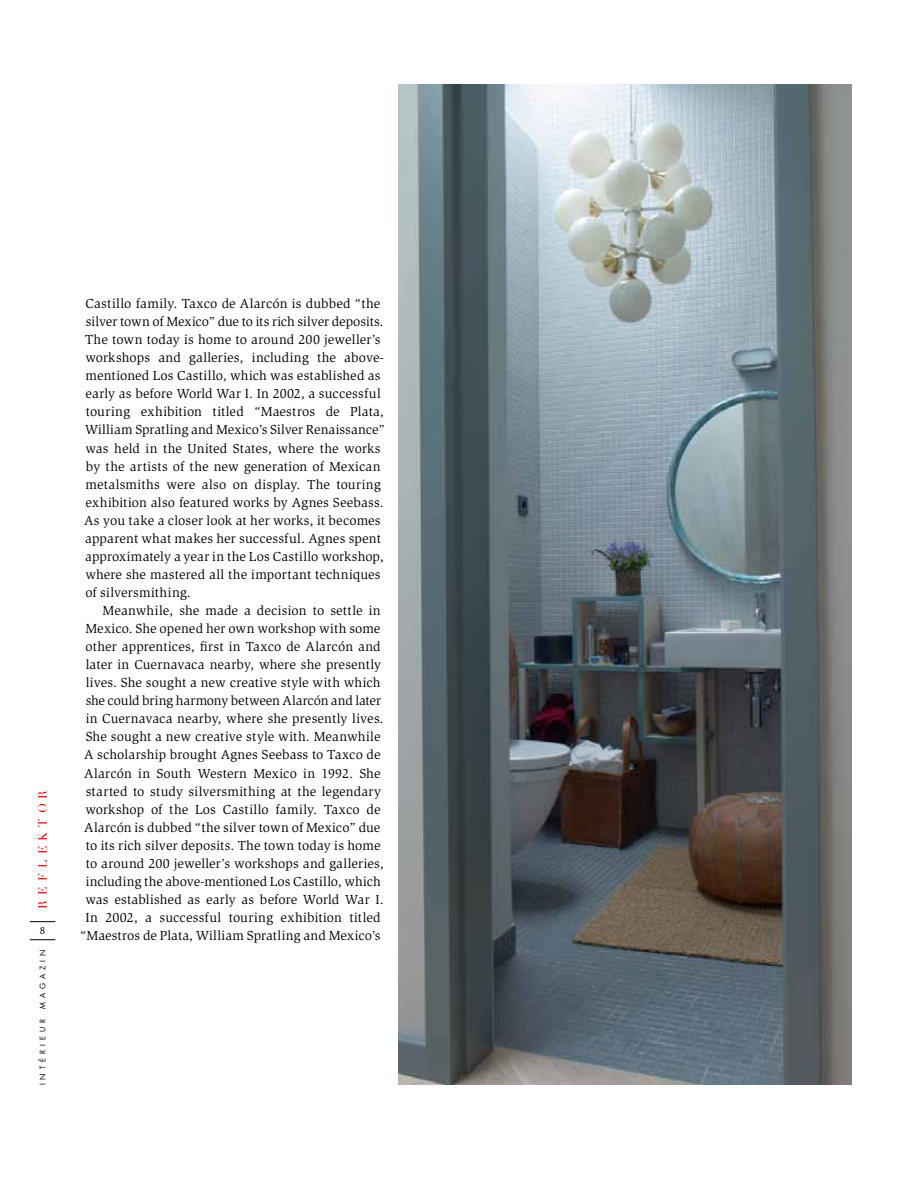
<style>
.page{position:relative;width:915px;height:1191px;background:#fff}
.page>*{position:absolute;margin:0;border:0;box-sizing:border-box;transform-origin:0 0}
.t1{font:13.5px/18px "Slimbach Book H";letter-spacing:.01em;color:#000}
.t2{font:12px "Didot LH Roman H";letter-spacing:.44em;color:#e30000}
.t3{font:10.5px "Slimbach Book H";color:#000}
.t4{font:7.5px "Futura H Book";letter-spacing:.525em;color:#000}
</style>
<div class="page">
<img style="left:398px;top:85px;width:452px;height:999px">
<svg style="left:30px;top:921px;width:25px;height:1px"></svg>
<svg style="left:30px;top:939px;width:25px;height:1px"></svg>
<p class="t2" style="left:35px;top:909px;width:121px;rotate:-90deg">REFLEKTOR</p>
<p class="t3" style="left:40px;top:924px;width:7px">8</p>
<p class="t4" style="left:37px;top:1009px;width:61px;rotate:-90deg">magazi n</p>
<p class="t4" style="left:37px;top:1085px;width:68px;rotate:-90deg">Intéri eur</p>
<p class="t1" style="left:84px;top:295px;width:302px">Castillo family. Taxco de Alarcón is dubbed “the silver town of Mexico” due to its rich silver deposits.<br>The town today is home to around 200 jeweller’s workshops and galleries, including the above&shy;mentioned Los Castillo, which was established as early as before World War I. In 2002, a successful touring exhibition titled “Maestros de Plata, William Spratling and Mexico’s Silver Renaissance” was held in the United States, where the works by the artists of the new generation of Mexican metalsmiths were also on display. The touring exhibition also featured works by Agnes Seebass.<br>As you take a closer look at her works, it becomes apparent what makes her successful. Agnes spent approximately a year in the Los Castillo workshop, where she mastered all the important techniques of silversmithing.</p>
<p class="t1" style="left:80px;top:601px;width:305px;text-align:right">Meanwhile, she made a decision to settle in Mexico. She opened her own workshop with some other apprentices, first in Taxco de Alarcón and later in Cuernavaca nearby, where she presently lives. She sought a new creative style with which she could bring harmony between Alarcón and later in Cuernavaca nearby, where she presently lives.<br>She sought a new creative style with. Meanwhile A scholarship brought Agnes Seebass to Taxco de Alarcón in South Western Mexico in 1992. She started to study silversmithing at the legendary workshop of the Los Castillo family. Taxco de Alarcón is dubbed “the silver town of Mexico” due to its rich silver deposits. The town today is home to around 200 jeweller’s workshops and galleries, including the above-mentioned Los Castillo, which was established as early as before World War I.<br>In 2002, a successful touring exhibition titled “Maestros de Plata, William Spratling and Mexico’s</p>
</div>
